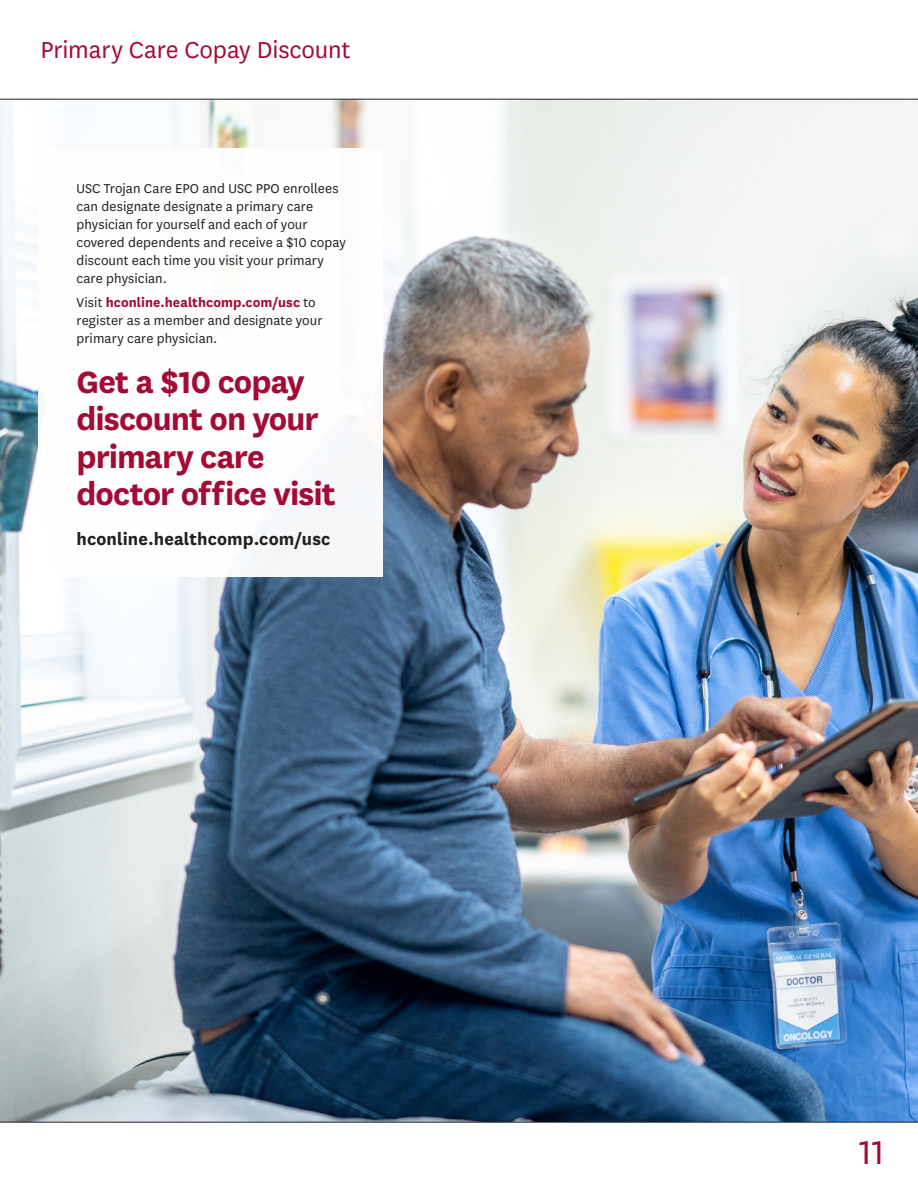
<style>
.page{position:relative;width:918px;height:1188px;background:#fff}
.page>*{position:absolute;margin:0;border:0;box-sizing:border-box;transform-origin:0 0}
.t1{font:39px "National";color:#a30a34}
.t2{font:700 36px/37.5px "National";letter-spacing:-.025em;color:#a30a34}
.t3{font:27px "National";letter-spacing:-.005em;color:#a30a34}
.t4{font:700 19.5px "National";letter-spacing:.01em;color:#231f20}
.t5{font:15px/18px "National";letter-spacing:.005em;color:#231f20}
.s1{font-weight:700;color:#a30a34}
</style>
<div class="page">
<img style="left:0;top:100px;width:918px;height:1022px">
<div style="left:38px;top:148px;width:344px;height:430px;background:#fff"></div>
<hr style="left:0;top:1122px;width:918px;height:1px;background:#231f20">
<hr style="left:0;top:99px;width:918px;height:1px;background:#231f20">
<p class="t3" style="left:40px;top:32px;width:311px">Primary Care Copay Discount</p>
<p class="t5" style="left:76px;top:178px;width:271px">USC Trojan Care EPO and USC PPO enrollees can designate designate a primary care physician for yourself and each of your covered dependents and receive a $10 copay discount each time you visit your primary care physician.</p>
<p class="t5" style="left:76px;top:293px;width:248px">Visit <span class="s1">hconline.healthcomp.com/usc</span> to register as a member and designate your primary care physician.</p>
<p class="t2" style="left:76px;top:360px;width:261px">Get a $10 copay discount on your primary care doctor office visit</p>
<p class="t4" style="left:76px;top:525px;width:255px">hconline.healthcomp.com/usc</p>
<p class="t1" style="left:859px;top:1127px;width:27px">11</p>
</div>
